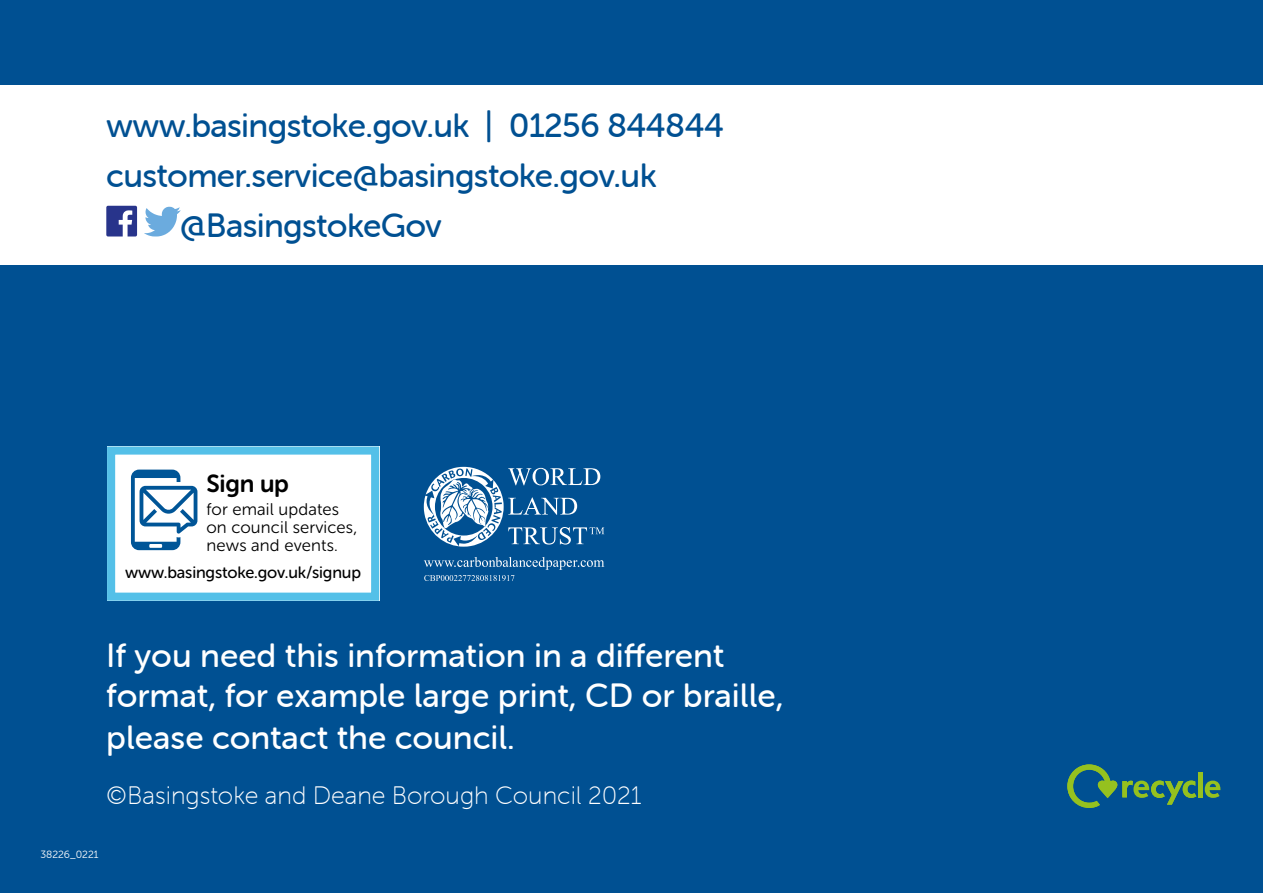
<style>
.page{position:relative;width:1263px;height:893px;background:#005092}
.page>*{position:absolute;margin:0;border:0;box-sizing:border-box;transform-origin:0 0}
.t1{font:33.6px/42px "Museo Sans Rounded 500";color:#fff}
.t2{font:33.6px/49.7px "Museo Sans Rounded 500";letter-spacing:-.02em;color:#005092}
.t3{font:25.2px "Museo Sans Rounded 100";color:#fff}
.t4{font:24.45px "Museo Sans Rounded 700";letter-spacing:-.01em;color:#000}
.t5{font:16.95px/17.9px "Museo Sans Rounded 300";letter-spacing:.01em;color:#000}
.t6{font:16.35px "Museo Sans Rounded 500";letter-spacing:-.01em;color:#000}
.t7{font:10.5px "Museo Sans Rounded 300";color:#fff}
</style>
<div class="page">
<div style="left:0;top:85px;width:1263px;height:180px;background:#fff"></div>
<div style="left:107px;top:446px;width:272px;height:155px;background:#fff"></div>
<div style="left:107px;top:446px;width:272px;height:155px;border:8px solid #54c0e8"></div>
<svg style="left:106px;top:206px;width:31px;height:30px"></svg>
<svg style="left:144px;top:207px;width:37px;height:29px"></svg>
<svg style="left:131px;top:470px;width:66px;height:80px"></svg>
<svg style="left:424px;top:467px;width:180px;height:80px"></svg>
<svg style="left:424px;top:557px;width:180px;height:24px"></svg>
<hr style="left:1198px;top:772px;width:4px;height:25px;background:#95c11f">
<svg style="left:1205px;top:781px;width:15px;height:17px"></svg>
<svg style="left:1067px;top:764px;width:129px;height:44px"></svg>
<h1 class="t2" style="left:106px;top:101px;width:619px">www.basingstoke.gov.uk | 01256 844844 customer.service@basingstoke.gov.uk</h1>
<p class="t2" style="left:180px;top:200px;width:264px">@BasingstokeGov</p>
<h2 class="t4" style="left:206px;top:470px;width:84px">Sign up</h2>
<p class="t5" style="left:206px;top:500px;width:152px">for email updates on council services, news and events.</p>
<p class="t6" style="left:125px;top:563px;width:237px">www.basingstoke.gov.uk/signup</p>
<p class="t1" style="left:106px;top:634px;width:619px">If you need this information in a different</p>
<h1 class="t1" style="left:106px;top:674px;width:679px">format, for example large print, CD or braille, please contact the council.</h1>
<h2 class="t3" style="left:106px;top:782px;width:537px">©Basingstoke and Deane Borough Council 2021</h2>
<p class="t7" style="left:40px;top:849px;width:60px">38226_0221</p>
</div>
